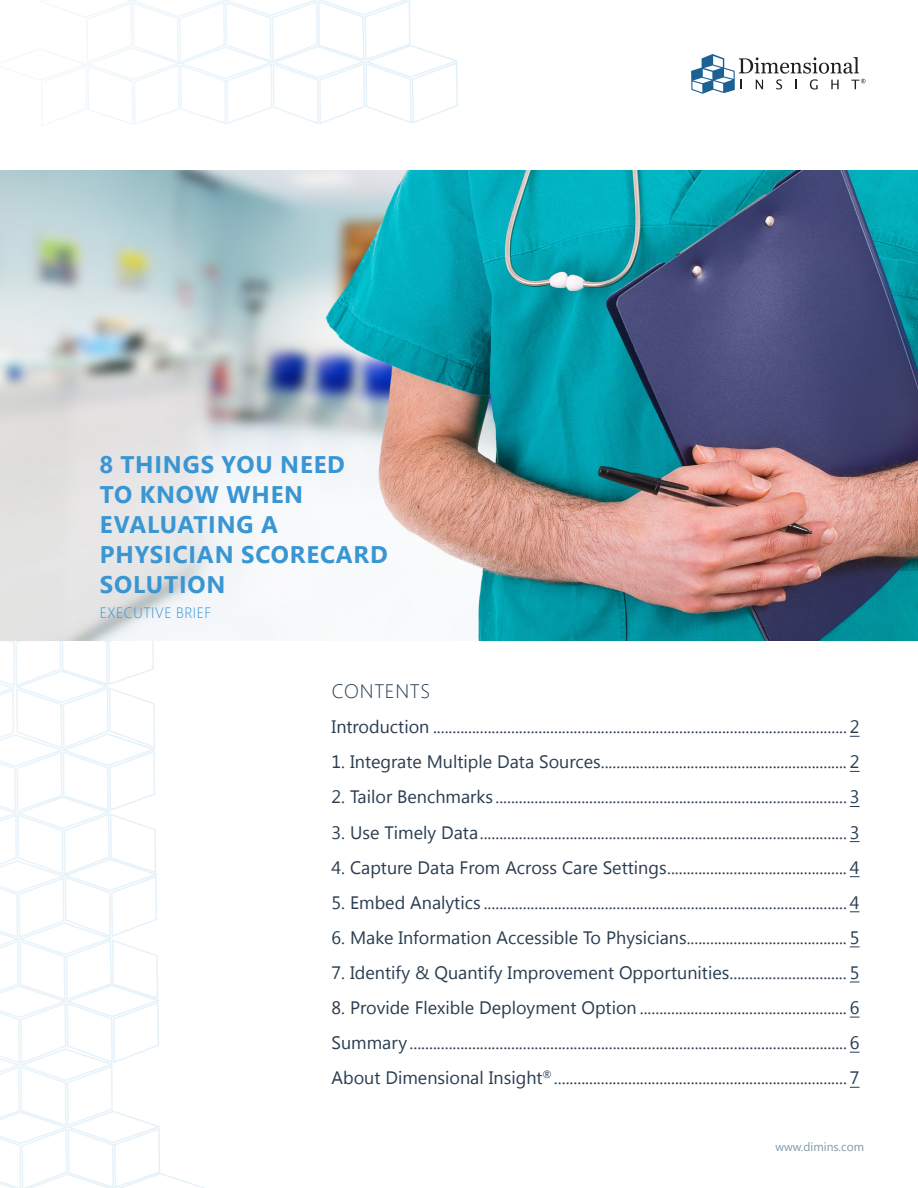
<style>
.page{position:relative;width:918px;height:1188px;background:#fff}
.page>*{position:absolute;margin:0;border:0;box-sizing:border-box;transform-origin:0 0}
.t1{font:700 24px/30px "Segoe UI";letter-spacing:.035em;color:#3996d2}
.t2{font:300 19.5px "Segoe UI";letter-spacing:.035em;color:#2a3d50}
.t3{font:18px "Segoe UI";color:#2a3d50}
.t4{font:300 15px "Segoe UI";letter-spacing:.035em;color:#3996d2}
.page_numbers{font:12px "Segoe UI";color:#7f98a8}
</style>
<div class="page">
<svg style="left:27px;top:0;width:431px;height:126px"></svg>
<svg style="left:0;top:641px;width:205px;height:547px"></svg>
<img style="left:0;top:170px;width:918px;height:471px">
<svg style="left:691px;top:54px;width:174px;height:40px"></svg>
<h1 class="t1" style="left:100px;top:449px;width:290px">8 THINGS YOU NEED<br>TO KNOW WHEN<br>EVALUATING A<br>PHYSICIAN SCORECARD<br>SOLUTION</h1>
<h4 class="t4" style="left:100px;top:599px;width:113px">EXECUTIVE BRIEF</h4>
<p class="t2" style="left:332px;top:673px;width:100px">CONTENTS</p>
<p class="t3" style="left:332px;top:714px;width:529px">Introduction .......................................................................................................... 2</p>
<p class="t3" style="left:332px;top:750px;width:529px">1. Integrate Multiple Data Sources............................................................... 2</p>
<p class="t3" style="left:332px;top:785px;width:529px">2. Tailor Benchmarks .......................................................................................... 3</p>
<p class="t3" style="left:332px;top:820px;width:529px">3. Use Timely Data.............................................................................................. 3</p>
<p class="t3" style="left:332px;top:855px;width:529px">4. Capture Data From Across Care Settings.............................................. 4</p>
<p class="t3" style="left:332px;top:890px;width:529px">5. Embed Analytics ............................................................................................. 4</p>
<p class="t3" style="left:332px;top:925px;width:529px">6. Make Information Accessible To Physicians......................................... 5</p>
<p class="t3" style="left:332px;top:960px;width:529px">7. Identify &amp; Quantify Improvement Opportunities.............................. 5</p>
<p class="t3" style="left:332px;top:995px;width:529px">8. Provide Flexible Deployment Option ..................................................... 6</p>
<p class="t3" style="left:332px;top:1030px;width:529px">Summary ................................................................................................................ 6</p>
<p class="t3" style="left:332px;top:1065px;width:529px">About Dimensional Insight<sup>®</sup> ........................................................................... 7</p>
<p class="page_numbers" style="left:776px;top:1139px;width:90px">www.dimins.com</p>
</div>
